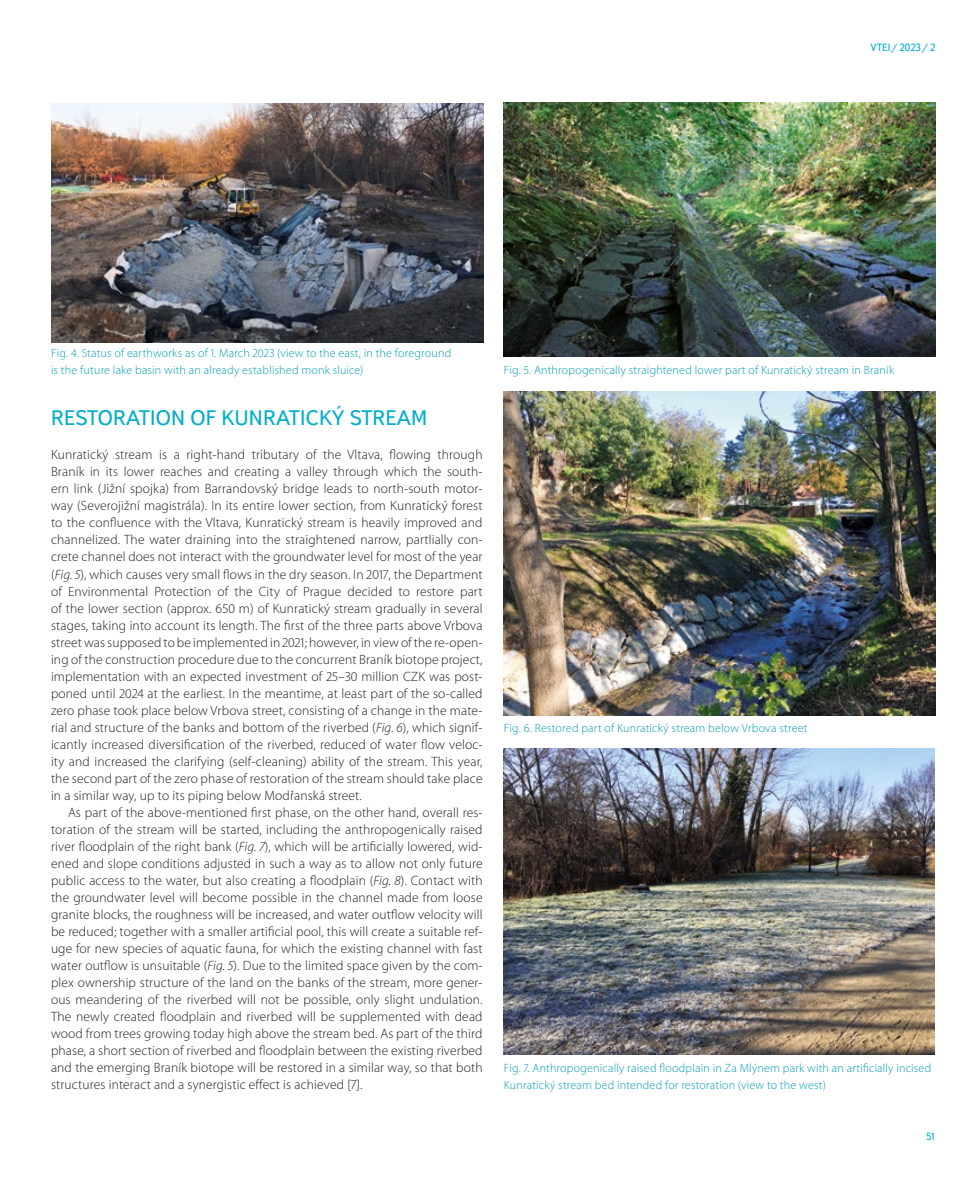
<style>
.page{position:relative;width:978px;height:1191px;background:#fff}
.page>*{position:absolute;margin:0;border:0;box-sizing:border-box;transform-origin:0 0}
.t1{font:21px "Textbook New";letter-spacing:.01em;color:#00afcb}
.t2{font:300 13.5px/17px "Myriad Pro";letter-spacing:.01em;color:#1d1d1b;text-align:justify}
.t3{font:300 12px/17px "Myriad Pro";letter-spacing:.015em;color:#009cb4}
.t4{font:10.5px "Textbook New";color:#00afcb}
.s1{font-style:italic}
</style>
<div class="page">
<img style="left:51px;top:103px;width:432px;height:239px">
<img style="left:504px;top:102px;width:432px;height:255px">
<img style="left:504px;top:391px;width:432px;height:324px">
<img style="left:504px;top:748px;width:431px;height:307px">
<p class="t4" style="left:870px;top:41px;width:67px">VTEI/ 2023/ 2</p>
<p class="t3" style="left:51px;top:345px;width:402px">Fig. 4. Status of earthworks as of 1. March 2023 (view to the east, in the foreground is the future lake basin with an already established monk sluice)</p>
<h1 class="t1" style="left:51px;top:405px;width:378px">RESTORATION OF KUNRATICKÝ STREAM</h1>
<p class="t2" style="left:51px;top:446px;width:433px">Kunratický stream is a right-hand tributary of the Vltava, flowing through Braník in its lower reaches and creating a valley through which the south&shy;ern link (Jižní spojka) from Barrandovský bridge leads to north-south motor&shy;way (Severojižní magistrála). In its entire lower section, from Kunratický forest to the confluence with the Vltava, Kunratický stream is heavily improved and channelized. The water draining into the straightened narrow, partlially con&shy;crete channel does not interact with the groundwater level for most of the year (<span class="s1">Fig. 5</span>), which causes very small flows in the dry season. In 2017, the Department of Environmental Protection of the City of Prague decided to restore part of the lower section (approx. 650 m) of Kunratický stream gradually in several stages, taking into account its length. The first of the three parts above Vrbova street was supposed to be implemented in 2021; however, in view of the re-open&shy;ing of the construction procedure due to the concurrent Braník biotope project, implementation with an expected investment of 25–30 million CZK was post&shy;poned until 2024 at the earliest. In the meantime, at least part of the so-called zero phase took place below Vrbova street, consisting of a change in the mate&shy;rial and structure of the banks and bottom of the riverbed (<span class="s1">Fig. 6</span>), which signif&shy;icantly increased diversification of the riverbed, reduced of water flow veloc&shy;ity and increased the clarifying (self-cleaning) ability of the stream. This year, the second part of the zero phase of restoration of the stream should take place in a similar way, up to its piping below Modřanská street.</p>
<p class="t2" style="left:51px;top:803px;width:433px;text-indent:17px">As part of the above-mentioned first phase, on the other hand, overall res&shy;toration of the stream will be started, including the anthropogenically raised river floodplain of the right bank (<span class="s1">Fig. 7</span>), which will be artificially lowered, wid&shy;ened and slope conditions adjusted in such a way as to allow not only future public access to the water, but also creating a floodplain (<span class="s1">Fig. 8</span>). Contact with the groundwater level will become possible in the channel made from loose granite blocks, the roughness will be increased, and water outflow velocity will be reduced; together with a smaller artificial pool, this will create a suitable ref&shy;uge for new species of aquatic fauna, for which the existing channel with fast water outflow is unsuitable (<span class="s1">Fig. 5</span>). Due to the limited space given by the com&shy;plex ownership structure of the land on the banks of the stream, more gener&shy;ous meandering of the riverbed will not be possible, only slight undulation.<br>The newly created floodplain and riverbed will be supplemented with dead wood from trees growing today high above the stream bed. As part of the third phase, a short section of riverbed and floodplain between the existing riverbed and the emerging Braník biotope will be restored in a similar way, so that both structures interact and a synergistic effect is achieved [7].</p>
<p class="t3" style="left:504px;top:362px;width:392px">Fig. 5. Anthropogenically straightened lower part of Kunratický stream in Braník</p>
<p class="t3" style="left:504px;top:719px;width:305px">Fig. 6. Restored part of Kunratický stream below Vrbova street</p>
<p class="t3" style="left:504px;top:1059px;width:429px">Fig. 7. Anthropogenically raised floodplain in Za Mlýnem park with an artificially incised<br>Kunratický stream bed intended for restoration (view to the west)</p>
<p class="t4" style="left:926px;top:1130px;width:11px">51</p>
</div>
